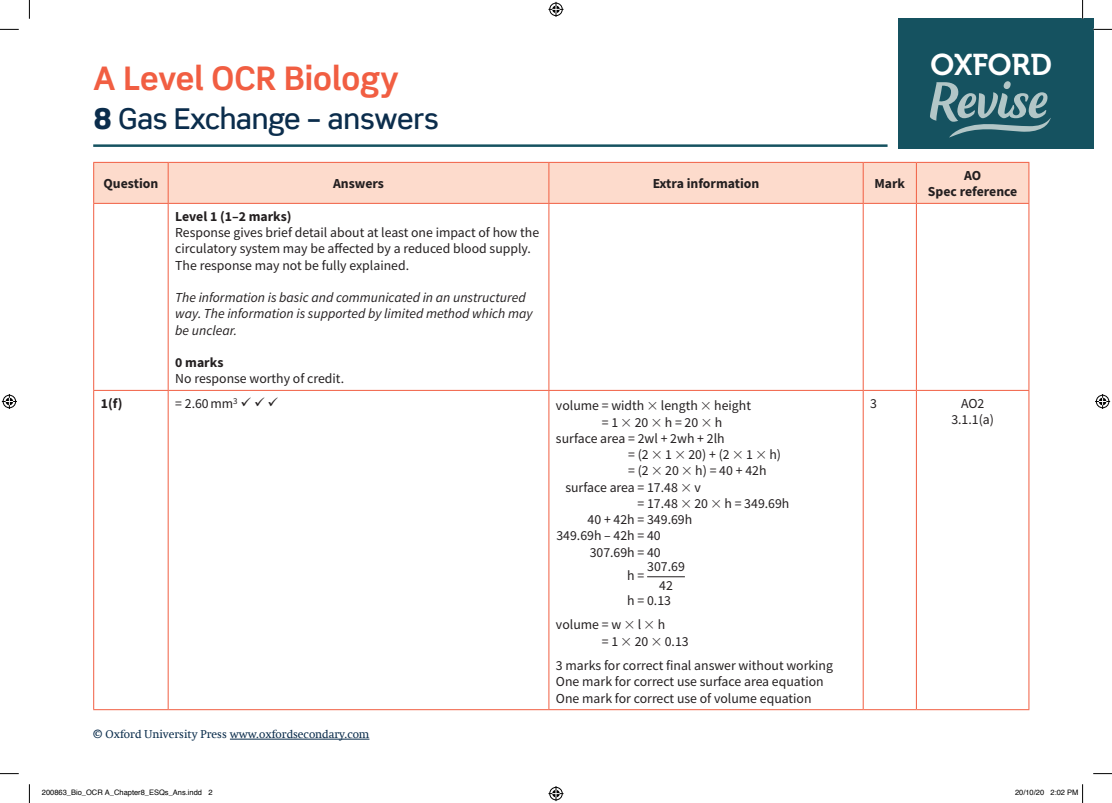
<style>
.page{position:relative;width:1112px;height:803px;background:#fff}
.page>*{position:absolute;margin:0;border:0;box-sizing:border-box;transform-origin:0 0}
.t1{font:700 32.5px "Scene Std";color:#f15e42}
.t2{font:29.88px "Museo 700";color:#fff}
.t3{font:500 28.75px "Scene Std";letter-spacing:-.015em;color:#0b2d4c}
.Answer_text_range_l{font:13.75px/16.2px "Source Sans Pro";color:#231f20}
.Answer_text_range_l-2{font:italic 13.75px/16.2px "Source Sans Pro";color:#231f20}
.Answer_text_table_h{font:700 13.75px "Source Sans Pro";color:#231f20}
.Answer_text_range_l-3{font:700 13.75px "Source Sans Pro";color:#231f20}
.Answer_text_centred{font:13.75px "Source Sans Pro";color:#231f20}
.equation_with_decend{font:13.75px "Source Sans Pro";color:#231f20}
.equation_2nd_line{font:13.75px "Source Sans Pro";color:#231f20}
.t4{font:11.25px "OUP2 Swift";color:#0b2d4c}
.t5{font:7.5px "Helvetica";color:#000}
.s1{font-weight:900}
</style>
<div class="page">
<div style="left:897px;top:19px;width:195px;height:130px;background:#155260"></div>
<svg style="left:930px;top:81px;width:120px;height:57px"></svg>
<hr style="left:93px;top:144px;width:794px;height:3px;background:#155260">
<hr style="left:230px;top:739px;width:139px;height:1px;background:#0b2d4c">
<div style="left:94px;top:163px;width:934px;height:40px;background:#fddbcc"></div>
<hr style="left:168px;top:163px;width:1px;height:40px;background:#f15e42">
<hr style="left:548px;top:163px;width:1px;height:40px;background:#f15e42">
<hr style="left:862px;top:163px;width:1px;height:40px;background:#f15e42">
<hr style="left:915px;top:163px;width:1px;height:40px;background:#f15e42">
<hr style="left:168px;top:204px;width:1px;height:186px;background:#f15e42">
<hr style="left:548px;top:204px;width:1px;height:186px;background:#f15e42">
<hr style="left:862px;top:204px;width:1px;height:186px;background:#f15e42">
<hr style="left:915px;top:204px;width:1px;height:186px;background:#f15e42">
<hr style="left:93px;top:390px;width:75px;height:1px;background:#f15e42">
<hr style="left:168px;top:390px;width:380px;height:1px;background:#f15e42">
<hr style="left:168px;top:391px;width:1px;height:318px;background:#f15e42">
<hr style="left:548px;top:390px;width:315px;height:1px;background:#f15e42">
<hr style="left:548px;top:391px;width:1px;height:318px;background:#f15e42">
<hr style="left:863px;top:390px;width:53px;height:1px;background:#f15e42">
<hr style="left:862px;top:391px;width:1px;height:318px;background:#f15e42">
<hr style="left:916px;top:390px;width:113px;height:1px;background:#f15e42">
<hr style="left:915px;top:391px;width:1px;height:318px;background:#f15e42">
<hr style="left:93px;top:709px;width:75px;height:1px;background:#f15e42">
<hr style="left:168px;top:709px;width:380px;height:1px;background:#f15e42">
<hr style="left:548px;top:709px;width:315px;height:1px;background:#f15e42">
<hr style="left:863px;top:709px;width:53px;height:1px;background:#f15e42">
<hr style="left:916px;top:709px;width:113px;height:1px;background:#f15e42">
<hr style="left:93px;top:204px;width:1px;height:186px;background:#f15e42">
<hr style="left:1028px;top:204px;width:1px;height:186px;background:#f15e42">
<hr style="left:93px;top:391px;width:1px;height:318px;background:#f15e42">
<hr style="left:1028px;top:391px;width:1px;height:318px;background:#f15e42">
<hr style="left:93px;top:162px;width:75px;height:1px;background:#f15e42">
<hr style="left:93px;top:163px;width:1px;height:40px;background:#f15e42">
<hr style="left:168px;top:162px;width:380px;height:1px;background:#f15e42">
<hr style="left:548px;top:162px;width:315px;height:1px;background:#f15e42">
<hr style="left:863px;top:162px;width:53px;height:1px;background:#f15e42">
<hr style="left:916px;top:162px;width:113px;height:1px;background:#f15e42">
<hr style="left:1028px;top:163px;width:1px;height:40px;background:#f15e42">
<hr style="left:93px;top:203px;width:75px;height:1px;background:#f15e42">
<hr style="left:168px;top:203px;width:380px;height:1px;background:#f15e42">
<hr style="left:548px;top:203px;width:315px;height:1px;background:#f15e42">
<hr style="left:863px;top:203px;width:53px;height:1px;background:#f15e42">
<hr style="left:916px;top:203px;width:113px;height:1px;background:#f15e42">
<hr style="left:647px;top:576px;width:37px;height:1px;background:#231f20">
<svg style="left:0;top:29px;width:19px;height:1px"></svg>
<svg style="left:1092px;top:29px;width:19px;height:1px"></svg>
<svg style="left:0;top:773px;width:19px;height:1px"></svg>
<svg style="left:1093px;top:773px;width:18px;height:1px"></svg>
<svg style="left:29px;top:0;width:1px;height:19px"></svg>
<svg style="left:29px;top:784px;width:1px;height:19px"></svg>
<svg style="left:1081px;top:0;width:2px;height:19px"></svg>
<svg style="left:548px;top:2px;width:15px;height:15px"></svg>
<svg style="left:548px;top:786px;width:15px;height:15px"></svg>
<svg style="left:2px;top:394px;width:15px;height:15px"></svg>
<svg style="left:1095px;top:394px;width:14px;height:15px"></svg>
<svg style="left:1082px;top:784px;width:1px;height:19px"></svg>
<h1 class="t1" style="left:93px;top:58px;width:307px">A Level OCR Biology</h1>
<h3 class="t3" style="left:93px;top:101px;width:347px"><span class="s1">8</span> Gas Exchange – answers</h3>
<p class="Answer_text_table_h" style="left:103px;top:174px;width:56px">Question</p>
<p class="Answer_text_table_h" style="left:333px;top:174px;width:52px">Answers</p>
<p class="Answer_text_table_h" style="left:652px;top:174px;width:108px">Extra information</p>
<p class="Answer_text_table_h" style="left:874px;top:174px;width:32px">Mark</p>
<p class="Answer_text_range_l-3" style="left:175px;top:207px;width:118px">Level 1 (1–2 marks)</p>
<p class="Answer_text_range_l" style="left:175px;top:224px;width:365px">Response gives brief detail about at least one impact of how the circulatory system may be affected by a reduced blood supply.<br>The response may not be fully explained.</p>
<p class="Answer_text_range_l-2" style="left:175px;top:289px;width:359px">The information is basic and communicated in an unstructured way. The information is supported by limited method which may be unclear.</p>
<p class="Answer_text_range_l-3" style="left:175px;top:353px;width:50px">0 marks</p>
<p class="Answer_text_range_l" style="left:175px;top:370px;width:170px">No response worthy of credit.</p>
<h2 class="t2" style="left:930px;top:48px;width:123px">OXFORD</h2>
<p class="Answer_text_table_h" style="left:963px;top:166px;width:19px">AO</p>
<p class="Answer_text_table_h" style="left:927px;top:182px;width:91px">Spec reference</p>
<p class="Answer_text_range_l-3" style="left:101px;top:394px;width:23px">1(f)</p>
<p class="Answer_text_range_l" style="left:175px;top:395px;width:105px">= 2.60mm<sup>3</sup> ✓ ✓ ✓</p>
<p class="Answer_text_range_l" style="left:601px;top:398px;width:151px;text-indent:-46px">volume = width length height = 1 20 h = 20 h</p>
<p class="Answer_text_range_l" style="left:628px;top:430px;width:154px;text-indent:-72px">surface area = 2wl + 2wh + 2lh<br>= (2 1 20) + (2 1 h) = (2 20 h) = 40 + 42h</p>
<p class="Answer_text_range_l" style="left:637px;top:479px;width:153px;text-indent:-72px">surface area = 17.48 v<br>= 17.48 20 h = 349.69h</p>
<p class="Answer_text_range_l" style="left:587px;top:511px;width:106px">40 + 42h = 349.69h</p>
<p class="Answer_text_range_l" style="left:556px;top:528px;width:106px">349.69h – 42h = 40</p>
<p class="Answer_text_range_l" style="left:589px;top:544px;width:73px">307.69h = 40</p>
<p class="Answer_text_range_l" style="left:627px;top:567px;width:19px">h =</p>
<p class="equation_with_decend" style="left:647px;top:558px;width:39px">307.69</p>
<p class="equation_2nd_line" style="left:659px;top:577px;width:15px">42</p>
<p class="Answer_text_range_l" style="left:627px;top:592px;width:45px">h = 0.13</p>
<p class="Answer_text_range_l" style="left:601px;top:617px;width:88px;text-indent:-46px">volume = w l h<br>= 1 20 0.13</p>
<p class="Answer_text_range_l" style="left:556px;top:657px;width:278px">3 marks for correct final answer without working</p>
<p class="Answer_text_range_l" style="left:556px;top:673px;width:269px">One mark for correct use surface area equation</p>
<p class="Answer_text_range_l" style="left:556px;top:690px;width:257px">One mark for correct use of volume equation</p>
<p class="t4" style="left:93px;top:728px;width:278px">© Oxford University Press www.oxfordsecondary.com</p>
<p class="Answer_text_range_l" style="left:870px;top:395px;width:8px">3</p>
<p class="Answer_text_centred" style="left:960px;top:394px;width:25px">AO2</p>
<p class="Answer_text_centred" style="left:951px;top:411px;width:44px">3.1.1(a)</p>
<p class="t5" style="left:42px;top:787px;width:172px">200863_Bio_OCR A_Chapter8_ESQs_Ans.indd 2</p>
<p class="t5" style="left:1014px;top:787px;width:65px">20/10/20 2:02 PM</p>
</div>
